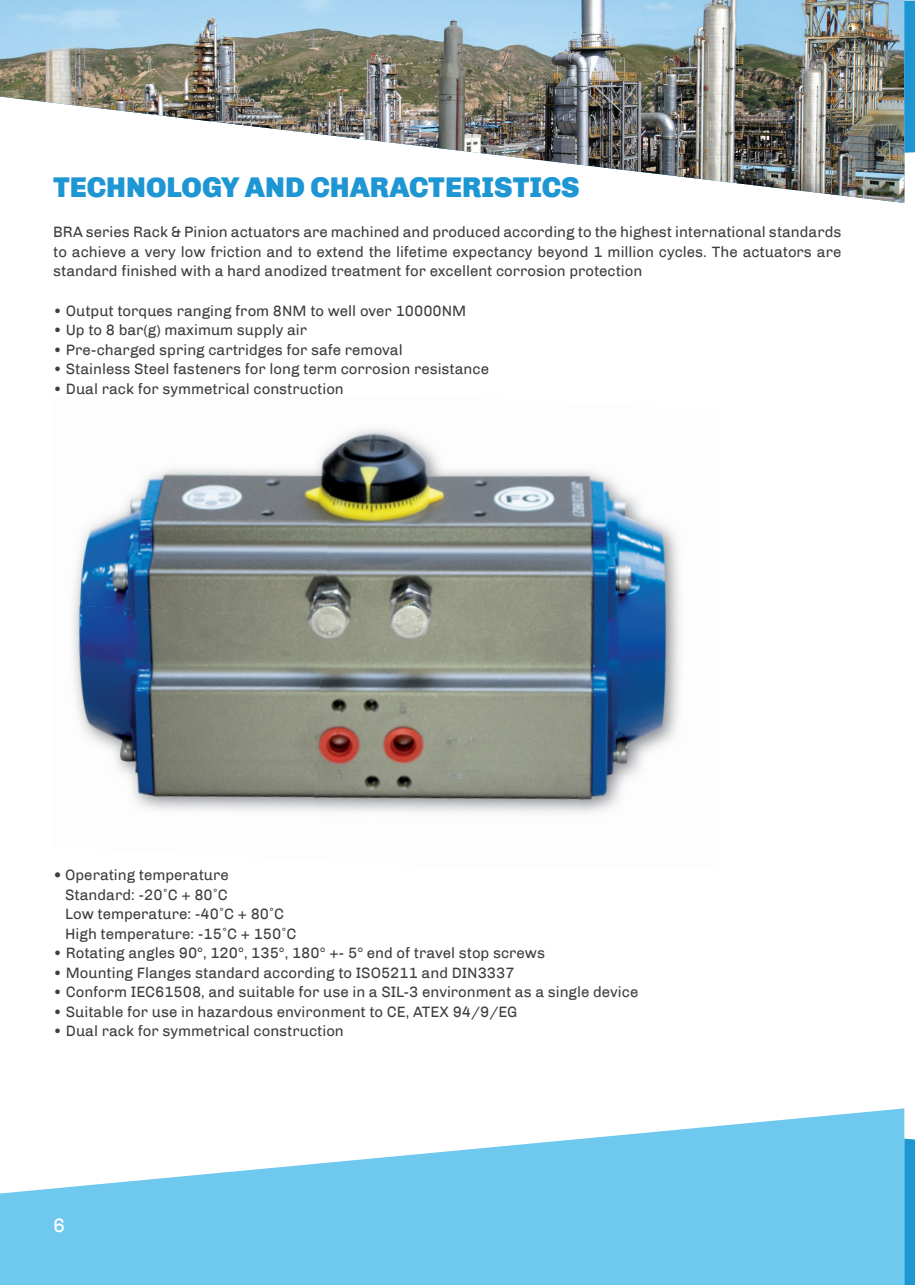
<style>
.page{position:relative;width:915px;height:1285px;background:#fff}
.page>*{position:absolute;margin:0;border:0;box-sizing:border-box;transform-origin:0 0}
.t1{font:900 28.5px "Chivo";color:#1e96d3}
.t2{font:19.5px "Chivo";color:#fff}
.t3{font:15px/19.5px "Chivo";color:#3e3e3f;text-align:justify}
.s1{font-family:"Optima LT";font-weight:700}
.s2{color:#3e3e3f}
</style>
<div class="page">
<svg style="left:0;top:1108px;width:904px;height:176px;fill:#6fc8ed"></svg>
<svg style="left:904px;top:1138px;width:10px;height:146px"></svg>
<img style="left:0;top:0;width:904px;height:203px">
<img style="left:74px;top:456px;width:249px;height:149px">
<img style="left:323px;top:428px;width:255px;height:190px">
<img style="left:578px;top:470px;width:102px;height:343px">
<img style="left:73px;top:605px;width:251px;height:206px">
<img style="left:313px;top:618px;width:275px;height:196px">
<svg style="left:904px;top:1px;width:10px;height:152px"></svg>
<h1 class="t1" style="left:53px;top:170px;width:528px">TECHNOLOGY AND CHARACTERISTICS</h1>
<p class="t3" style="left:53px;top:222px;width:789px">BRA series Rack &amp; Pinion actuators are machined and produced according to the highest international standards to achieve a very low friction and to extend the lifetime expectancy beyond 1 million cycles. The actuators are standard finished with a hard anodized treatment for excellent corrosion protection</p>
<p class="t3" style="left:53px;top:300px;width:414px">• Output torques ranging from 8NM to well over 10000NM</p>
<p class="t3" style="left:53px;top:320px;width:255px">• Up to 8 bar(g) maximum supply air</p>
<p class="t3" style="left:53px;top:339px;width:351px">• Pre-charged spring cartridges for safe removal</p>
<p class="t3" style="left:53px;top:359px;width:437px">• Stainless Steel fasteners for long term corrosion resistance</p>
<p class="t3" style="left:53px;top:378px;width:292px">• Dual rack for symmetrical construction</p>
<p class="t3" style="left:65px;top:865px;width:233px;text-align:left;text-indent:-12px"><span class="s1">•</span> Operating temperature<br>Standard: -20˚C + 80˚C<br>Low temperature: -40˚C + 80˚C<br>High temperature: -15˚C + 150˚C</p>
<p class="t3" style="left:53px;top:943px;width:493px">• Rotating angles 90°, 120°, 135°, 180° +- 5° end of travel stop screws</p>
<p class="t3" style="left:53px;top:962px;width:463px">• Mounting Flanges standard according to ISO5211 and DIN3337</p>
<p class="t3" style="left:53px;top:982px;width:586px">• Conform IEC61508, and suitable for use in a SIL-3 environment as a single device</p>
<p class="t3" style="left:53px;top:1001px;width:465px">• Suitable for use in hazardous environment to CE, ATEX 94/9/EG</p>
<p class="t3" style="left:53px;top:1021px;width:292px">• Dual rack for symmetrical construction</p>
<h2 class="t2" style="left:53px;top:1213px;width:25px">6<span class="s2">6</span></h2>
</div>
